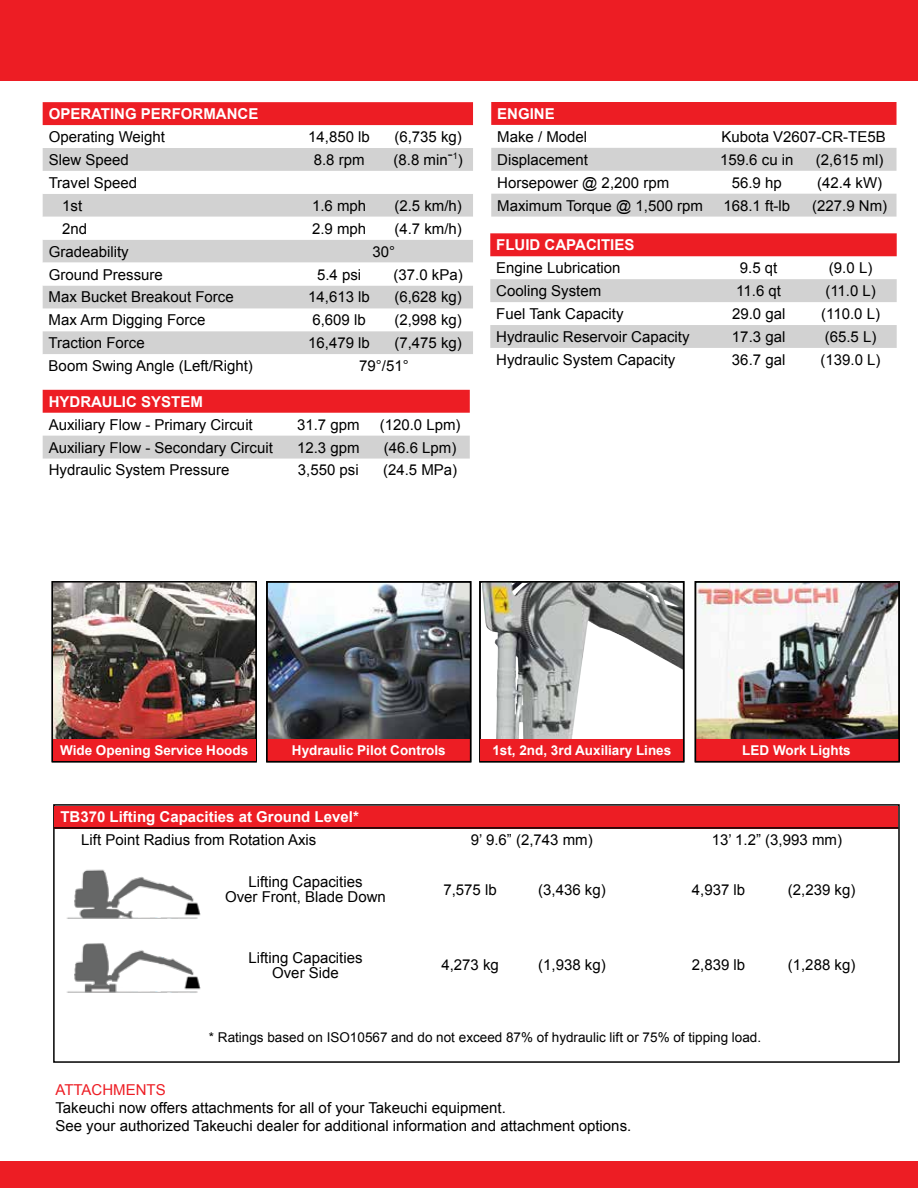
<style>
.page{position:relative;width:918px;height:1188px;background:#fff}
.page>*{position:absolute;margin:0;border:0;box-sizing:border-box;transform-origin:0 0}
.t1{font:15px/15px "Arial";color:#000}
.t2{font:700 15px "Arial";color:#fff}
.t3{font:15px "Arial";color:#ed1d24}
.t4{font:700 13.5px "Arial";color:#fff}
.t5{font:13.5px "Arial";color:#000}
</style>
<div class="page">
<div style="left:0;top:1161px;width:918px;height:27px;background:#ed1d24"></div>
<div style="left:0;top:0;width:918px;height:81px;background:#ed1d24"></div>
<div style="left:43px;top:102px;width:430px;height:23px;background:#ed1d24"></div>
<div style="left:43px;top:148px;width:430px;height:23px;background:#d2d2d2"></div>
<svg style="left:43px;top:194px;width:430px;height:160px;fill:#d2d2d2"></svg>
<div style="left:491px;top:102px;width:406px;height:23px;background:#ed1d24"></div>
<svg style="left:491px;top:148px;width:406px;height:69px"></svg>
<div style="left:43px;top:390px;width:427px;height:23px;background:#ed1d24"></div>
<div style="left:43px;top:436px;width:427px;height:23px;background:#d2d2d2"></div>
<div style="left:490px;top:233px;width:407px;height:23px;background:#ed1d24"></div>
<svg style="left:490px;top:279px;width:407px;height:69px"></svg>
<div style="left:53px;top:804px;width:847px;height:259px;border:2px solid #000"></div>
<div style="left:54px;top:806px;width:844px;height:22px;background:#ed1d24"></div>
<img style="left:66px;top:869px;width:135px;height:50px">
<img style="left:66px;top:943px;width:135px;height:50px">
<hr style="left:54px;top:827px;width:845px;height:2px;background:#000">
<img style="left:482px;top:584px;width:199px;height:156px">
<div style="left:479px;top:581px;width:205px;height:181px;border:2px solid #000"></div>
<div style="left:481px;top:740px;width:202px;height:21px;background:#ed1d24"></div>
<img style="left:55px;top:584px;width:199px;height:155px">
<div style="left:52px;top:581px;width:205px;height:181px;border:2px solid #000"></div>
<div style="left:53px;top:739px;width:202px;height:22px;background:#ed1d24"></div>
<img style="left:269px;top:584px;width:199px;height:156px">
<div style="left:268px;top:740px;width:202px;height:21px;background:#ed1d24"></div>
<img style="left:698px;top:584px;width:199px;height:156px">
<div style="left:695px;top:740px;width:203px;height:21px;background:#ed1d24"></div>
<div style="left:695px;top:581px;width:205px;height:181px;border:2px solid #000"></div>
<div style="left:266px;top:581px;width:205px;height:181px;border:2px solid #000"></div>
<p class="t2" style="left:49px;top:104px;width:211px">OPERATING PERFORMANCE</p>
<p class="t1" style="left:49px;top:129px;width:118px">Operating Weight</p>
<p class="t1" style="left:308px;top:129px;width:63px">14,850 lb</p>
<p class="t1" style="left:394px;top:129px;width:69px">(6,735 kg)</p>
<p class="t1" style="left:49px;top:152px;width:82px">Slew Speed</p>
<p class="t1" style="left:314px;top:152px;width:52px">8.8 rpm</p>
<p class="t1" style="left:394px;top:152px;width:71px">(8.8 min-<sup>1</sup>)</p>
<p class="t1" style="left:62px;top:171px;width:77px;line-height:23px;text-indent:-13px">Travel Speed<br>1st</p>
<p class="t1" style="left:312px;top:198px;width:56px">1.6 mph</p>
<p class="t1" style="left:394px;top:198px;width:69px">(2.5 km/h)</p>
<p class="t1" style="left:62px;top:221px;width:27px">2nd</p>
<p class="t1" style="left:312px;top:221px;width:56px">2.9 mph</p>
<p class="t1" style="left:394px;top:221px;width:69px">(4.7 km/h)</p>
<p class="t1" style="left:49px;top:244px;width:82px">Gradeability</p>
<p class="t1" style="left:373px;top:244px;width:24px">30°</p>
<p class="t1" style="left:49px;top:267px;width:116px">Ground Pressure</p>
<p class="t1" style="left:317px;top:267px;width:46px">5.4 psi</p>
<p class="t1" style="left:394px;top:267px;width:71px">(37.0 kPa)</p>
<p class="t1" style="left:49px;top:290px;width:187px">Max Bucket Breakout Force</p>
<p class="t1" style="left:308px;top:290px;width:63px">14,613 lb</p>
<p class="t1" style="left:394px;top:290px;width:69px">(6,628 kg)</p>
<p class="t1" style="left:49px;top:313px;width:158px">Max Arm Digging Force</p>
<p class="t1" style="left:312px;top:313px;width:55px">6,609 lb</p>
<p class="t1" style="left:394px;top:313px;width:69px">(2,998 kg)</p>
<p class="t1" style="left:49px;top:336px;width:98px">Traction Force</p>
<p class="t1" style="left:308px;top:336px;width:63px">16,479 lb</p>
<p class="t1" style="left:394px;top:336px;width:69px">(7,475 kg)</p>
<p class="t1" style="left:49px;top:359px;width:206px">Boom Swing Angle (Left/Right)</p>
<p class="t1" style="left:359px;top:359px;width:51px">79°/51°</p>
<p class="t2" style="left:49px;top:392px;width:156px">HYDRAULIC SYSTEM</p>
<p class="t1" style="left:49px;top:417px;width:206px">Auxiliary Flow - Primary Circuit</p>
<p class="t1" style="left:297px;top:417px;width:64px">31.7 gpm</p>
<p class="t1" style="left:380px;top:417px;width:82px">(120.0 Lpm)</p>
<p class="t1" style="left:49px;top:440px;width:226px">Auxiliary Flow - Secondary Circuit</p>
<p class="t1" style="left:297px;top:440px;width:64px">12.3 gpm</p>
<p class="t1" style="left:384px;top:440px;width:74px">(46.6 Lpm)</p>
<p class="t1" style="left:49px;top:463px;width:182px">Hydraulic System Pressure</p>
<p class="t1" style="left:298px;top:463px;width:62px">3,550 psi</p>
<p class="t1" style="left:383px;top:463px;width:76px">(24.5 MPa)</p>
<p class="t2" style="left:497px;top:104px;width:59px">ENGINE</p>
<p class="t1" style="left:497px;top:129px;width:92px">Make / Model</p>
<p class="t1" style="left:722px;top:129px;width:166px">Kubota V2607-CR-TE5B</p>
<p class="t1" style="left:497px;top:152px;width:92px">Displacement</p>
<p class="t1" style="left:720px;top:152px;width:75px">159.6 cu in</p>
<p class="t1" style="left:816px;top:152px;width:69px">(2,615 ml)</p>
<p class="t1" style="left:497px;top:175px;width:173px">Horsepower @ 2,200 rpm</p>
<p class="t1" style="left:732px;top:175px;width:52px">56.9 hp</p>
<p class="t1" style="left:817px;top:175px;width:67px">(42.4 kW)</p>
<p class="t1" style="left:497px;top:198px;width:207px">Maximum Torque @ 1,500 rpm</p>
<p class="t1" style="left:723px;top:198px;width:68px">168.1 ft-lb</p>
<p class="t1" style="left:812px;top:198px;width:77px">(227.9 Nm)</p>
<p class="t2" style="left:496px;top:235px;width:140px">FLUID CAPACITIES</p>
<p class="t1" style="left:496px;top:261px;width:126px">Engine Lubrication</p>
<p class="t1" style="left:740px;top:261px;width:39px">9.5 qt</p>
<p class="t1" style="left:829px;top:261px;width:45px">(9.0 L)</p>
<p class="t1" style="left:496px;top:284px;width:107px">Cooling System</p>
<p class="t1" style="left:736px;top:284px;width:46px">11.6 qt</p>
<p class="t1" style="left:825px;top:284px;width:52px">(11.0 L)</p>
<p class="t1" style="left:496px;top:306px;width:129px">Fuel Tank Capacity</p>
<p class="t1" style="left:732px;top:306px;width:55px">29.0 gal</p>
<p class="t1" style="left:821px;top:306px;width:60px">(110.0 L)</p>
<p class="t1" style="left:496px;top:329px;width:195px">Hydraulic Reservoir Capacity</p>
<p class="t1" style="left:732px;top:329px;width:55px">17.3 gal</p>
<p class="t1" style="left:825px;top:329px;width:53px">(65.5 L)</p>
<p class="t1" style="left:496px;top:352px;width:181px">Hydraulic System Capacity</p>
<p class="t1" style="left:732px;top:352px;width:55px">36.7 gal</p>
<p class="t1" style="left:821px;top:352px;width:62px">(139.0 L)</p>
<p class="t4" style="left:60px;top:741px;width:190px">Wide Opening Service Hoods</p>
<p class="t4" style="left:292px;top:742px;width:155px">Hydraulic Pilot Controls</p>
<p class="t4" style="left:492px;top:742px;width:180px">1st, 2nd, 3rd Auxiliary Lines</p>
<p class="t4" style="left:742px;top:742px;width:110px">LED Work Lights</p>
<p class="t2" style="left:60px;top:807px;width:300px">TB370 Lifting Capacities at Ground Level*</p>
<p class="t1" style="left:81px;top:833px;width:237px">Lift Point Radius from Rotation Axis</p>
<p class="t1" style="left:471px;top:833px;width:123px">9’ 9.6” (2,743 mm)</p>
<p class="t1" style="left:712px;top:833px;width:132px">13’ 1.2” (3,993 mm)</p>
<p class="t1" style="left:225px;top:875px;width:162px;text-align:center">Lifting Capacities<br>Over Front, Blade Down</p>
<p class="t1" style="left:443px;top:882px;width:55px">7,575 lb</p>
<p class="t1" style="left:538px;top:882px;width:69px">(3,436 kg)</p>
<p class="t1" style="left:692px;top:882px;width:55px">4,937 lb</p>
<p class="t1" style="left:788px;top:882px;width:69px">(2,239 kg)</p>
<p class="t1" style="left:248px;top:950px;width:116px;text-align:center">Lifting Capacities<br>Over Side</p>
<p class="t1" style="left:441px;top:958px;width:59px">4,273 kg</p>
<p class="t1" style="left:538px;top:958px;width:69px">(1,938 kg)</p>
<p class="t1" style="left:692px;top:958px;width:55px">2,839 lb</p>
<p class="t1" style="left:788px;top:958px;width:69px">(1,288 kg)</p>
<p class="t5" style="left:209px;top:1028px;width:554px">* Ratings based on ISO10567 and do not exceed 87% of hydraulic lift or 75% of tipping load.</p>
<p class="t3" style="left:55px;top:1080px;width:112px">ATTACHMENTS</p>
<p class="t1" style="left:55px;top:1098px;width:577px;line-height:18px">Takeuchi now offers attachments for all of your Takeuchi equipment.<br>See your authorized Takeuchi dealer for additional information and attachment options.</p>
</div>
